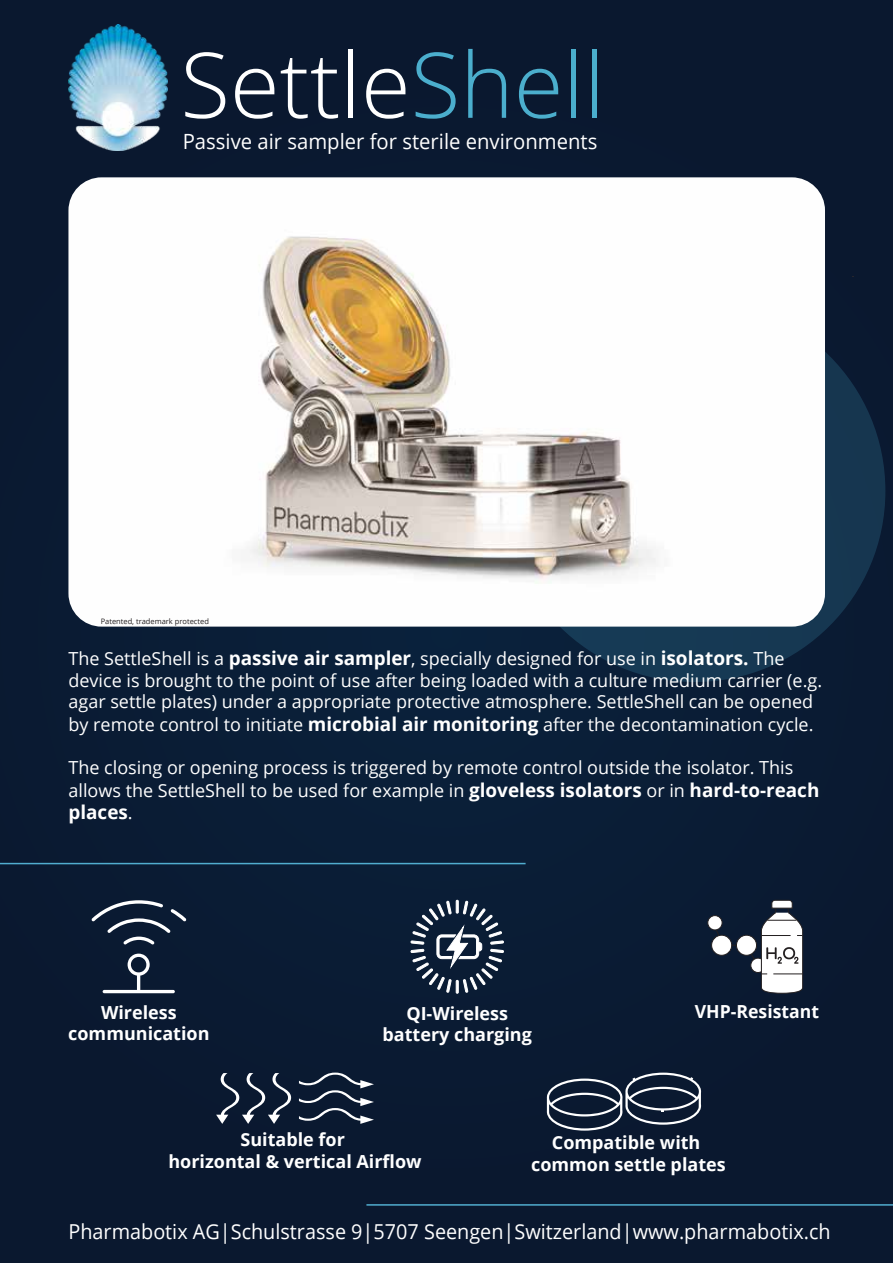
<style>
.page{position:relative;width:893px;height:1263px;background:#0a1931}
.page>*{position:absolute;margin:0;border:0;box-sizing:border-box;transform-origin:0 0}
.t1{font:300 90.75px "Open Sans";color:#fff}
.t2{font:21px "Open Sans";color:#fff}
.t3{font:20.55px "Open Sans";color:#fff;scale:.96 1}
.t4{font:700 18.9px "Open Sans";color:#fff}
.t5{font:18px/21.9px "Open Sans";color:#fff}
.t6{font:700 18px/21.6px "Open Sans";color:#fff;text-align:center}
.t7{font:7.5px "Open Sans";color:#231f20}
.s1{color:#4baecd}
.s2{font-weight:700;font-size:18.9px}
.s3{font-weight:700;font-size:19.05px}
.s4{font-weight:400;font-size:18px}
</style>
<div class="page">
<div style="left:503px;top:300px;width:382px;height:382px;background:#163751;border-radius:50%"></div>
<svg style="left:216px;top:1073px;width:75px;height:51px"></svg>
<svg style="left:299px;top:1072px;width:75px;height:52px"></svg>
<div style="left:708px;top:915px;width:14px;height:15px;background:#fff;border-radius:50%"></div>
<div style="left:707px;top:915px;width:15px;height:15px;border:1px solid #231f20;border-radius:50%"></div>
<div style="left:712px;top:935px;width:20px;height:20px;background:#fff;border-radius:50%"></div>
<div style="left:711px;top:935px;width:21px;height:21px;border:1px solid #231f20;border-radius:50%"></div>
<div style="left:736px;top:935px;width:20px;height:20px;background:#fff;border-radius:50%"></div>
<div style="left:736px;top:935px;width:21px;height:21px;border:1px solid #231f20;border-radius:50%"></div>
<svg style="left:715px;top:929px;width:5px;height:7px"></svg>
<svg style="left:750px;top:900px;width:53px;height:94px"></svg>
<svg style="left:91px;top:900px;width:95px;height:45px"></svg>
<svg style="left:103px;top:953px;width:72px;height:40px"></svg>
<svg style="left:411px;top:900px;width:93px;height:93px"></svg>
<svg style="left:547px;top:1072px;width:154px;height:58px"></svg>
<img style="left:68px;top:24px;width:100px;height:126px">
<img style="left:68px;top:177px;width:757px;height:450px">
<hr style="left:366px;top:1204px;width:527px;height:2px;background:#51adcf">
<hr style="left:0;top:863px;width:526px;height:1px;background:#51adcf">
<h1 class="t1" style="left:180px;top:23px;width:426px">Settle<span class="s1">Shell</span></h1>
<p class="t2" style="left:183px;top:127px;width:416px">Passive air sampler for sterile environments</p>
<p class="t7" style="left:101px;top:616px;width:110px">Patented, trademark protected</p>
<p class="t5" style="left:68px;top:647px;width:755px">The SettleShell is a <span class="s2">passive air sampler</span>, specially designed for use in <span class="s3">isolators.</span> The device is brought to the point of use after being loaded with a culture medium carrier (e.g. agar settle plates) under a appropriate protective atmosphere. SettleShell can be opened by remote control to initiate <span class="s2">microbial air monitoring</span> after the decontamination cycle.</p>
<p class="t5" style="left:68px;top:756px;width:752px;line-height:22.6px">The closing or opening process is triggered by remote control outside the isolator. This allows the SettleShell to be used for example in <span class="s2">gloveless isolators</span> or in <span class="s2">hard-to-reach</span></p>
<p class="t4" style="left:68px;top:799px;width:66px">places<span class="s4">.</span></p>
<p class="t6" style="left:101px;top:1001px;width:77px">Wireless</p>
<p class="t6" style="left:695px;top:1001px;width:126px">VHP-Resistant</p>
<p class="t6" style="left:68px;top:1022px;width:143px">communication</p>
<p class="t6" style="left:383px;top:1002px;width:151px">QI-Wireless battery charging</p>
<p class="t6" style="left:168px;top:1128px;width:255px">Suitable for<br>horizontal &amp; vertical Airflow</p>
<p class="t6" style="left:531px;top:1131px;width:196px">Compatible with common settle plates</p>
<p class="t3" style="left:68px;top:1217px;width:795px">Pharmabotix AG|Schulstrasse 9|5707 Seengen|Switzerland|www.pharmabotix.ch</p>
</div>
